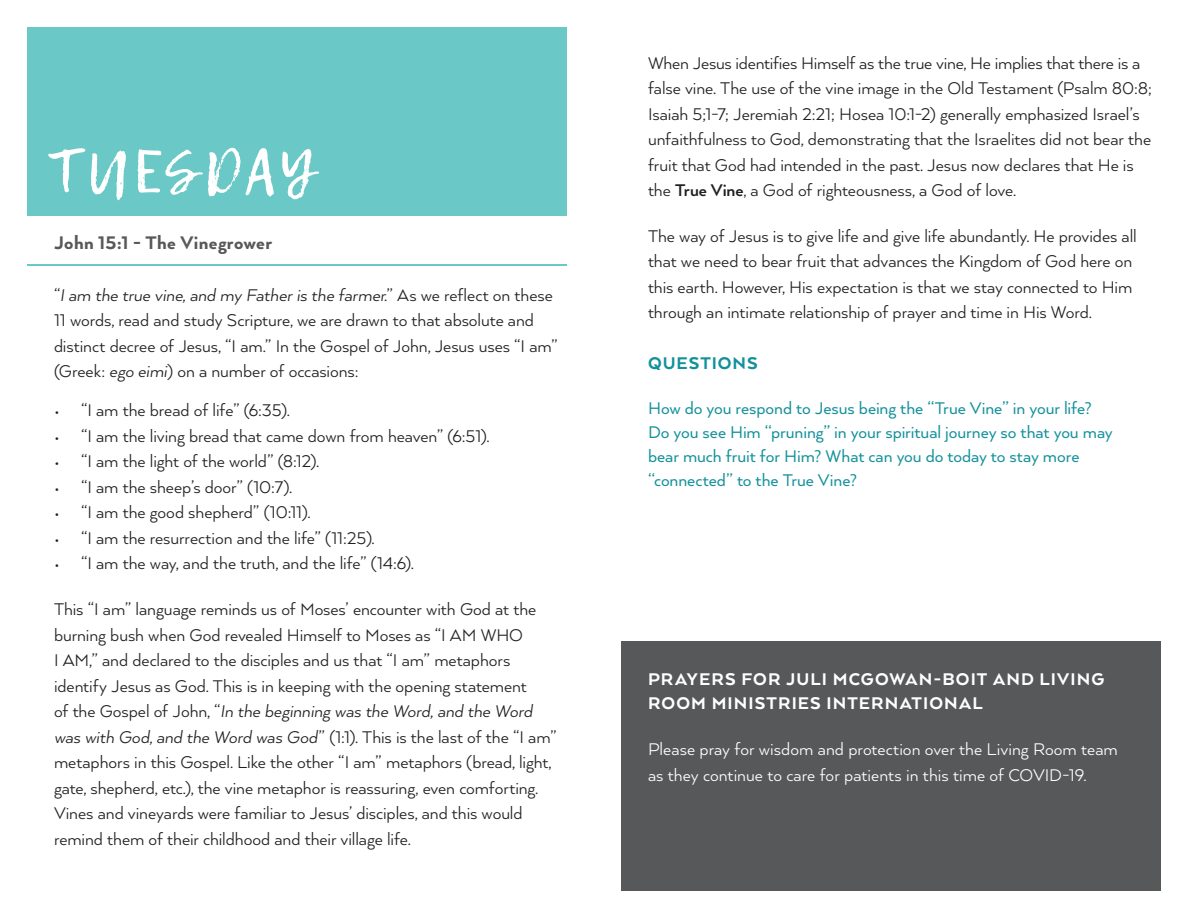
<style>
.page{position:relative;width:1188px;height:918px;background:#fff}
.page>*{position:absolute;margin:0;border:0;box-sizing:border-box;transform-origin:0 0}
.t1{font:60px "Lemon Tuesday";letter-spacing:.06em;color:#fff}
.t2{font:800 21px "Arquitecta";letter-spacing:.02em;color:#57585a}
.t3{font:19.5px/25.5px "Arquitecta";letter-spacing:-.005em;color:#231f20}
.t4{font:19.5px/24px "Arquitecta";letter-spacing:-.005em;color:#13919b}
.t5{font:19.5px/25.5px "Arquitecta";color:#fff}
.t6{font:800 19.5px/24px "Arquitecta";letter-spacing:.055em;color:#fff}
.t7{font:800 19.5px "Arquitecta";letter-spacing:.05em;color:#13919b}
.s1{font-style:italic}
.s2{font-weight:700}
</style>
<div class="page">
<div style="left:621px;top:642px;width:540px;height:249px;background:#57585a"></div>
<div style="left:27px;top:27px;width:540px;height:189px;background:#6ac8c7"></div>
<hr style="left:27px;top:264px;width:539px;height:1px;background:#6ac8c7">
<h1 class="t1" style="left:50px;top:137px;width:266px">TUESDAY</h1>
<p class="t2" style="left:54px;top:230px;width:220px">John 15:1 - The Vinegrower</p>
<p class="t3" style="left:54px;top:282px;width:505px">“<span class="s1">I am the true vine, and my Father is the farmer</span>.” As we reflect on these 11 words, read and study Scripture, we are drawn to that absolute and distinct decree of Jesus, “I am.” In the Gospel of John, Jesus uses “I am” (Greek: <span class="s1">ego eimi</span>) on a number of occasions:</p>
<p class="t3" style="left:54px;top:397px;width:237px">• “I am the bread of life” (6:35).</p>
<p class="t3" style="left:54px;top:423px;width:437px">• “I am the living bread that came down from heaven” (6:51).</p>
<p class="t3" style="left:54px;top:448px;width:266px">• “I am the light of the world” (8:12).</p>
<p class="t3" style="left:54px;top:474px;width:239px">• “I am the sheep’s door” (10:7).</p>
<p class="t3" style="left:54px;top:499px;width:258px">• “I am the good shepherd” (10:11).</p>
<p class="t3" style="left:54px;top:525px;width:322px">• “I am the resurrection and the life” (11:25).</p>
<p class="t3" style="left:54px;top:550px;width:361px">• “I am the way, and the truth, and the life” (14:6).</p>
<p class="t3" style="left:54px;top:596px;width:504px">This “I am” language reminds us of Moses’ encounter with God at the burning bush when God revealed Himself to Moses as “I AM WHO<br>I AM,” and declared to the disciples and us that “I am” metaphors identify Jesus as God. This is in keeping with the opening statement<br>of the Gospel of John, “<span class="s1">In the beginning was the Word, and the Word was with God, and the Word was God</span>” (1:1). This is the last of the “I am” metaphors in this Gospel. Like the other “I am” metaphors (bread, light, gate, shepherd, etc.), the vine metaphor is reassuring, even comforting.<br>Vines and vineyards were familiar to Jesus’ disciples, and this would remind them of their childhood and their village life.</p>
<p class="t3" style="left:648px;top:49px;width:506px">When Jesus identifies Himself as the true vine, He implies that there is a false vine. The use of the vine image in the Old Testament (Psalm 80:8; Isaiah 5;1-7; Jeremiah 2:21; Hosea 10:1-2) generally emphasized Israel’s unfaithfulness to God, demonstrating that the Israelites did not bear the fruit that God had intended in the past. Jesus now declares that He is the <span class="s2">True Vine</span>, a God of righteousness, a God of love.</p>
<p class="t3" style="left:648px;top:223px;width:490px">The way of Jesus is to give life and give life abundantly. He provides all that we need to bear fruit that advances the Kingdom of God here on this earth. However, His expectation is that we stay connected to Him through an intimate relationship of prayer and time in His Word.</p>
<p class="t7" style="left:648px;top:351px;width:111px">QUESTIONS</p>
<p class="t4" style="left:648px;top:395px;width:466px">How do you respond to Jesus being the “True Vine” in your life?<br>Do you see Him “pruning” in your spiritual journey so that you may bear much fruit for Him? What can you do today to stay more “connected” to the True Vine?</p>
<p class="t6" style="left:648px;top:667px;width:458px">PRAYERS FOR JULI MCGOWAN-BOIT AND LIVING<br>ROOM MINISTRIES INTERNATIONAL</p>
<p class="t5" style="left:648px;top:736px;width:471px">Please pray for wisdom and protection over the Living Room team as they continue to care for patients in this time of COVID-19.</p>
</div>
